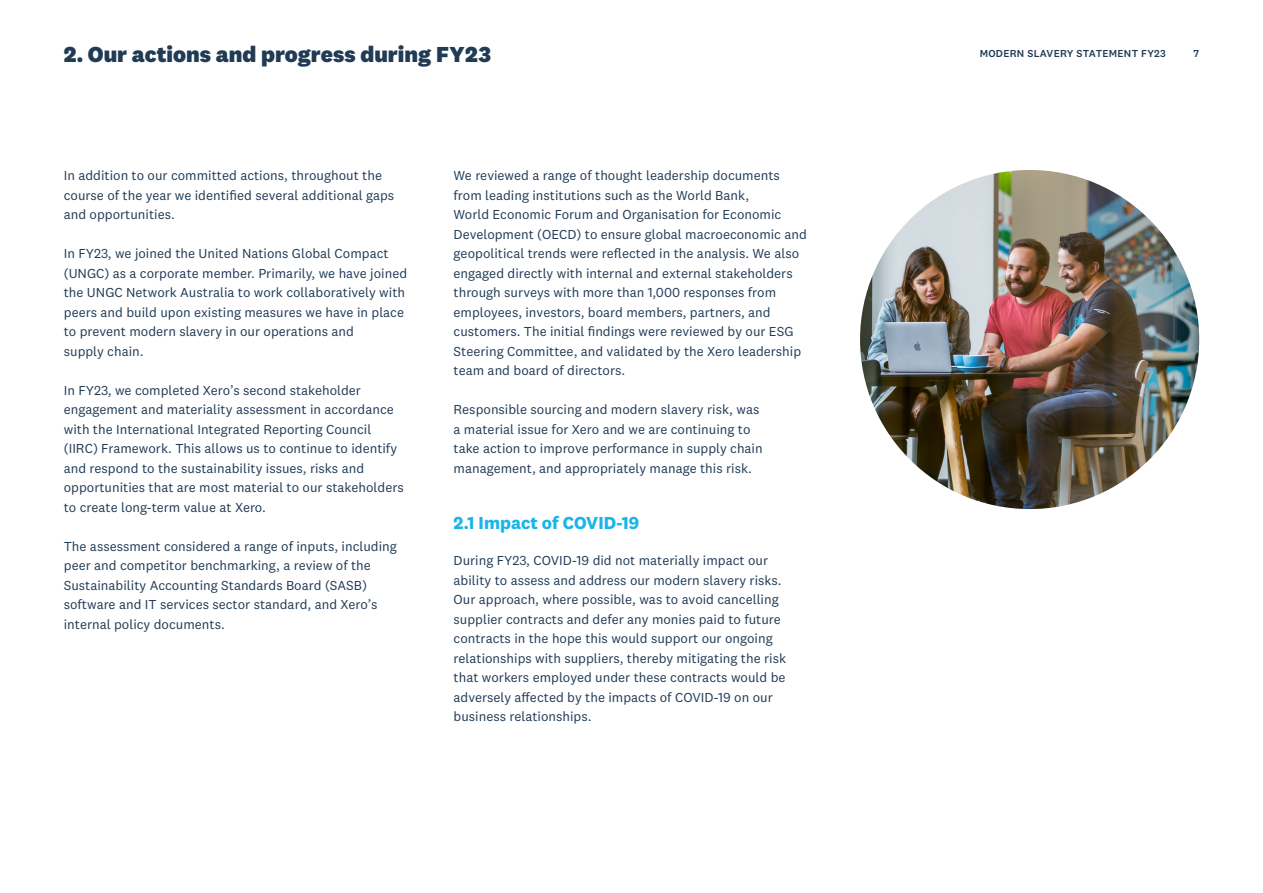
<style>
.page{position:relative;width:1263px;height:893px;background:#fff}
.page>*{position:absolute;margin:0;border:0;box-sizing:border-box;transform-origin:0 0}
.t1{font:800 22.5px "National 2";color:#213b55}
.t2{font:700 18px "National 2";color:#19b4e9}
.t3{font:13.5px/19.5px "National 2";color:#213b55}
.t4{font:500 10.5px "National 2";letter-spacing:.025em;color:#213b55}
</style>
<div class="page">
<img style="left:860px;top:170px;width:339px;height:339px;border-radius:170px">
<h1 class="t1" style="left:64px;top:40px;width:429px">2. Our actions and progress during FY23</h1>
<p class="t4" style="left:980px;top:47px;width:188px">MODERN SLAVERY STATEMENT FY23</p>
<p class="t4" style="left:1193px;top:47px;width:7px">7</p>
<p class="t3" style="left:64px;top:166px;width:332px">In addition to our committed actions, throughout the course of the year we identified several additional gaps and opportunities.</p>
<p class="t3" style="left:64px;top:244px;width:345px">In FY23, we joined the United Nations Global Compact (UNGC) as a corporate member. Primarily, we have joined the UNGC Network Australia to work collaboratively with peers and build upon existing measures we have in place to prevent modern slavery in our operations and<br>supply chain.</p>
<p class="t3" style="left:64px;top:380px;width:341px">In FY23, we completed Xero’s second stakeholder engagement and materiality assessment in accordance with the International Integrated Reporting Council (IIRC) Framework. This allows us to continue to identify and respond to the sustainability issues, risks and opportunities that are most material to our stakeholders to create long-term value at Xero.</p>
<p class="t3" style="left:64px;top:536px;width:335px">The assessment considered a range of inputs, including peer and competitor benchmarking, a review of the Sustainability Accounting Standards Board (SASB) software and IT services sector standard, and Xero’s internal policy documents.</p>
<p class="t3" style="left:454px;top:166px;width:355px">We reviewed a range of thought leadership documents from leading institutions such as the World Bank,<br>World Economic Forum and Organisation for Economic Development (OECD) to ensure global macroeconomic and geopolitical trends were reflected in the analysis. We also engaged directly with internal and external stakeholders through surveys with more than 1,000 responses from employees, investors, board members, partners, and customers. The initial findings were reviewed by our ESG Steering Committee, and validated by the Xero leadership team and board of directors.</p>
<p class="t3" style="left:454px;top:400px;width:311px">Responsible sourcing and modern slavery risk, was a material issue for Xero and we are continuing to take action to improve performance in supply chain management, and appropriately manage this risk.</p>
<h2 class="t2" style="left:454px;top:511px;width:187px">2.1 Impact of COVID-19</h2>
<p class="t3" style="left:454px;top:551px;width:334px">During FY23, COVID-19 did not materially impact our ability to assess and address our modern slavery risks.<br>Our approach, where possible, was to avoid cancelling supplier contracts and defer any monies paid to future contracts in the hope this would support our ongoing relationships with suppliers, thereby mitigating the risk that workers employed under these contracts would be adversely affected by the impacts of COVID-19 on our business relationships.</p>
</div>
